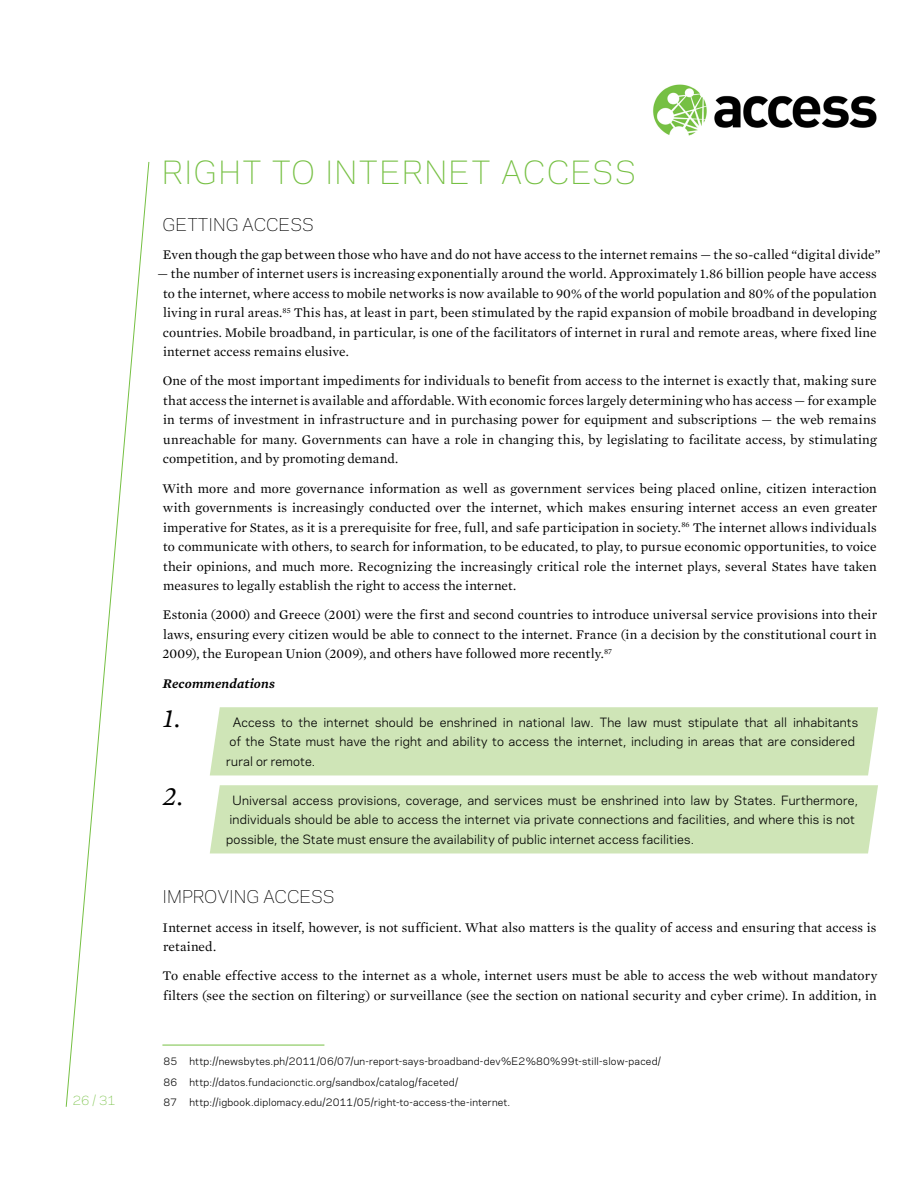
<style>
.page{position:relative;width:918px;height:1188px;background:#fff}
.page>*{position:absolute;margin:0;border:0;box-sizing:border-box;transform-origin:0 0}
.t1{font:300 30px "Galaxie Polaris";letter-spacing:.045em;color:#76c043}
.t2{font:italic 27px "Mercury Text G1";color:#000}
.t3{font:300 16.5px "Galaxie Polaris";color:#000}
.t4{font:13.5px/19.5px "Mercury Text G1 Roman";letter-spacing:.005em;color:#000;text-align:justify}
.t5{font:italic 600 13.5px "Mercury Text G2";letter-spacing:.01em;color:#000}
.t6{font:12px/19.5px "Galaxie Polaris";letter-spacing:.015em;color:#000}
.t7{font:300 12px "Galaxie Polaris";color:#76c043}
.t8{font:9.75px/20.2px "Galaxie Polaris";letter-spacing:.02em;color:#000}
</style>
<div class="page">
<img style="left:653px;top:84px;width:224px;height:52px">
<svg style="left:65px;top:162px;width:85px;height:945px"></svg>
<hr style="left:162px;top:1045px;width:162px;height:1px;background:#76c043">
<div style="left:210px;top:707px;width:668px;height:68px;background:#cfe5b7"></div>
<div style="left:210px;top:785px;width:668px;height:68px;background:#cfe5b7"></div>
<p class="t7" style="left:73px;top:1091px;width:44px">26 / 31</p>
<p class="t1" style="left:162px;top:150px;width:476px">RIG HT TO I NTERNET ACCESS</p>
<p class="t3" style="left:163px;top:212px;width:153px">GETTING ACCESS</p>
<p class="t4" style="left:163px;top:245px;width:719px">Even though the gap between those who have and do not have access to the internet remains — the so-called “digital divide”</p>
<p class="t4" style="left:163px;top:264px;width:715px;text-indent:-5px">— the number of internet users is increasing exponentially around the world. Approximately 1.86 billion people have access to the internet, where access to mobile networks is now available to 90% of the world population and 80% of the population living in rural areas.<sup>85</sup> This has, at least in part, been stimulated by the rapid expansion of mobile broadband in developing countries. Mobile broadband, in particular, is one of the facilitators of internet in rural and remote areas, where fixed line internet access remains elusive.</p>
<p class="t4" style="left:163px;top:371px;width:715px">One of the most important impediments for individuals to benefit from access to the internet is exactly that, making sure that access the internet is available and affordable. With economic forces largely determining who has access — for example in terms of investment in infrastructure and in purchasing power for equipment and subscriptions — the web remains unreachable for many. Governments can have a role in changing this, by legislating to facilitate access, by stimulating competition, and by promoting demand.</p>
<p class="t4" style="left:162px;top:479px;width:716px">With more and more governance information as well as government services being placed online, citizen interaction with governments is increasingly conducted over the internet, which makes ensuring internet access an even greater imperative for States, as it is a prerequisite for free, full, and safe participation in society.<sup>86</sup> The internet allows individuals to communicate with others, to search for information, to be educated, to play, to pursue economic opportunities, to voice their opinions, and much more. Recognizing the increasingly critical role the internet plays, several States have taken measures to legally establish the right to access the internet.</p>
<p class="t4" style="left:162px;top:605px;width:716px">Estonia (2000) and Greece (2001) were the first and second countries to introduce universal service provisions into their laws, ensuring every citizen would be able to connect to the internet. France (in a decision by the constitutional court in 2009), the European Union (2009), and others have followed more recently.<sup>87</sup></p>
<p class="t5" style="left:163px;top:675px;width:114px">Recommendations</p>
<p class="t2" style="left:163px;top:702px;width:18px">1.</p>
<p class="t2" style="left:163px;top:780px;width:21px">2.</p>
<p class="t6" style="left:226px;top:712px;width:633px;text-indent:6px">Access to the internet should be enshrined in national law. The law must stipulate that all inhabitants of the State must have the right and ability to access the internet, including in areas that are considered rural or remote.</p>
<p class="t6" style="left:226px;top:790px;width:633px;text-indent:6px">Universal access provisions, coverage, and services must be enshrined into law by States. Furthermore, individuals should be able to access the internet via private connections and facilities, and where this is not possible, the State must ensure the availability of public internet access facilities.</p>
<p class="t3" style="left:163px;top:885px;width:174px">I MPROVING ACCESS</p>
<p class="t4" style="left:163px;top:917px;width:715px">Internet access in itself, however, is not sufficient. What also matters is the quality of access and ensuring that access is retained.</p>
<p class="t4" style="left:163px;top:966px;width:716px">To enable effective access to the internet as a whole, internet users must be able to access the web without mandatory filters (see the section on filtering) or surveillance (see the section on national security and cyber crime). In addition, in</p>
<p class="t8" style="left:163px;top:1051px;width:499px">85 http://newsbytes.ph/2011/06/07/un-report-says-broadband-dev%E2%80%99t-still-slow-paced/<br>86 http://datos.fundacionctic.org/sandbox/catalog/faceted/<br>87</p>
<p class="t8" style="left:189px;top:1091px;width:322px">http://igbook.diplomacy.edu/2011/05/right-to-access-the-internet.</p>
</div>
